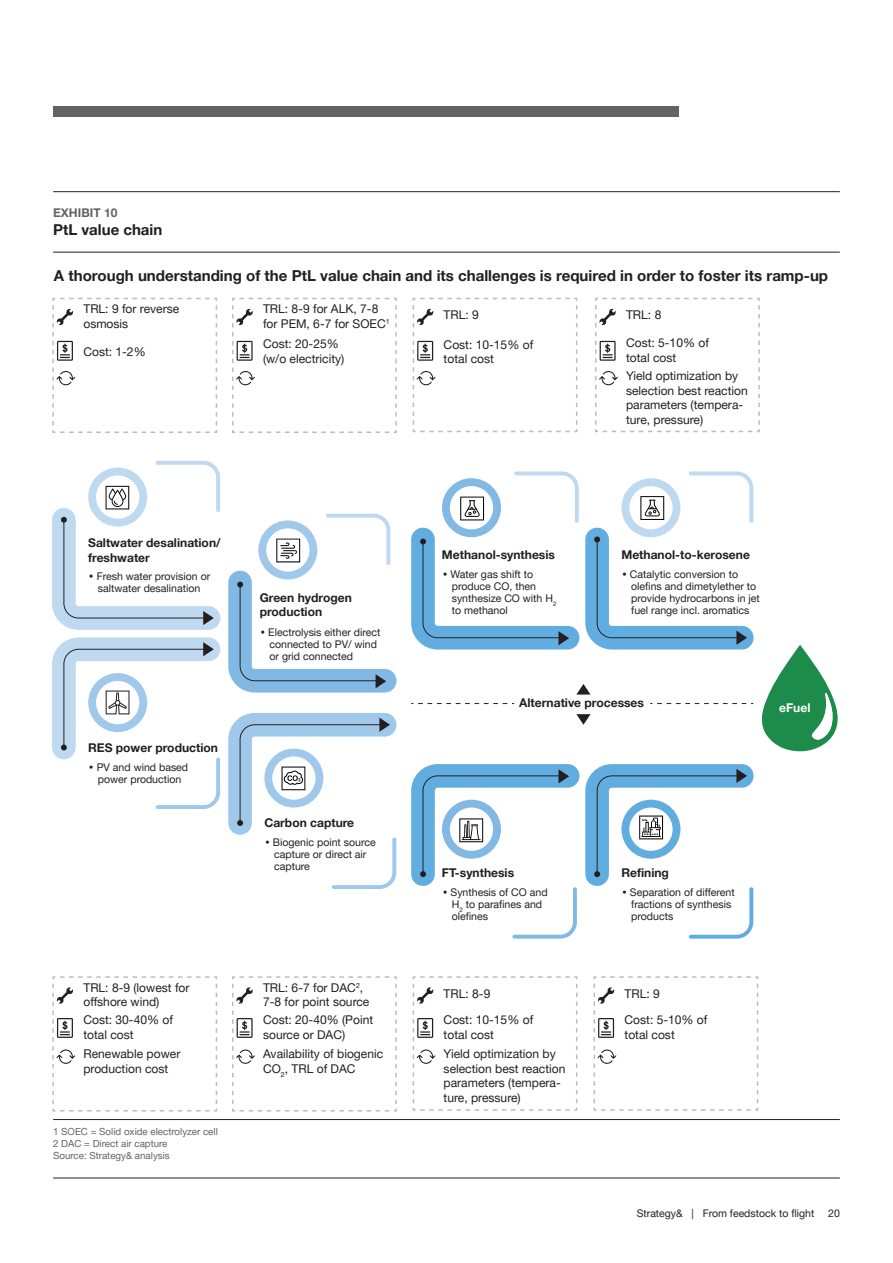
<style>
.page{position:relative;width:893px;height:1263px;background:#fff}
.page>*{position:absolute;margin:0;border:0;box-sizing:border-box;transform-origin:0 0}
.t1{font:700 15.15px "Helvetica Neue LT Pro";color:#231f20}
.White_BG_Exhibit_Tit{font:700 15px "Helvetica Neue LT Pro";color:#231f20}
.t2{font:12px/14.5px "Helvetica Neue LT Pro";color:#231f20}
.t3{font:700 12px/14.5px "Helvetica Neue LT Pro";color:#231f20}
.t4{font:700 12px "Helvetica Neue LT Pro";color:#636366}
.t5{font:700 12px "Helvetica Neue LT Pro";color:#fff}
.t6{font:10.5px/12px "Helvetica Neue LT Pro";color:#231f20}
.White_BG_Footnotes_6{font:9.75px/12px "Helvetica Neue LT Pro";color:#636366}
</style>
<div class="page">
<div style="left:53px;top:106px;width:626px;height:11px;background:#636366"></div>
<hr style="left:53px;top:1119px;width:787px;height:1px;background:#231f20">
<hr style="left:53px;top:1177px;width:787px;height:1px;background:#231f20">
<hr style="left:53px;top:191px;width:787px;height:1px;background:#231f20">
<hr style="left:53px;top:252px;width:787px;height:1px;background:#231f20">
<svg style="left:761px;top:645px;width:77px;height:107px"></svg>
<svg style="left:585px;top:764px;width:169px;height:175px"></svg>
<svg style="left:52px;top:461px;width:168px;height:169px"></svg>
<svg style="left:52px;top:976px;width:166px;height:136px"></svg>
<svg style="left:232px;top:976px;width:165px;height:136px"></svg>
<svg style="left:412px;top:976px;width:166px;height:135px"></svg>
<svg style="left:593px;top:976px;width:166px;height:135px"></svg>
<svg style="left:52px;top:297px;width:166px;height:136px"></svg>
<svg style="left:232px;top:297px;width:165px;height:136px"></svg>
<svg style="left:412px;top:297px;width:166px;height:136px"></svg>
<svg style="left:595px;top:297px;width:165px;height:136px"></svg>
<svg style="left:52px;top:637px;width:168px;height:172px"></svg>
<svg style="left:585px;top:471px;width:169px;height:178px"></svg>
<svg style="left:411px;top:471px;width:168px;height:178px"></svg>
<svg style="left:228px;top:514px;width:168px;height:178px"></svg>
<svg style="left:411px;top:764px;width:168px;height:175px"></svg>
<svg style="left:577px;top:684px;width:13px;height:10px"></svg>
<svg style="left:576px;top:714px;width:14px;height:11px"></svg>
<svg style="left:228px;top:713px;width:168px;height:176px"></svg>
<svg style="left:411px;top:703px;width:103px;height:1px"></svg>
<svg style="left:650px;top:703px;width:103px;height:1px"></svg>
<p class="t4" style="left:53px;top:205px;width:66px">Exhi bit 10</p>
<p class="White_BG_Exhibit_Tit" style="left:53px;top:220px;width:111px">PtL value chain</p>
<p class="t1" style="left:54px;top:266px;width:776px">A thorough understanding of the PtL value chain and its challenges is required in order to foster its ramp-up</p>
<p class="t2" style="left:83px;top:302px;width:97px">TRL: 9 for reverse osmosis</p>
<p class="t2" style="left:83px;top:344px;width:64px">Cost: 1-2%</p>
<p class="t2" style="left:263px;top:302px;width:128px">TRL: 8-9 for ALK, 7-8 for PEM, 6-7 for SOEC<sup>1</sup></p>
<p class="t2" style="left:263px;top:336px;width:83px">Cost: 20-25% (w/o electricity)</p>
<p class="t3" style="left:88px;top:535px;width:134px">Saltwater desalination/ freshwater</p>
<p class="t6" style="left:89px;top:570px;width:123px;text-align:center">• Fresh water provision or saltwater desalination</p>
<p class="t3" style="left:88px;top:740px;width:131px">RES power production</p>
<p class="t6" style="left:89px;top:761px;width:101px;text-align:center">• PV and wind based power production</p>
<p class="t3" style="left:260px;top:590px;width:94px">Green hydrogen production</p>
<p class="t6" style="left:269px;top:625px;width:112px;text-indent:-9px">• Electrolysis either direct connected to PV/ wind or grid connected</p>
<p class="t3" style="left:264px;top:815px;width:91px">Carbon capture</p>
<p class="t6" style="left:274px;top:836px;width:103px;text-indent:-9px">• Biogenic point source capture or direct air capture</p>
<p class="t2" style="left:83px;top:980px;width:108px">TRL: 8-9 (lowest for offshore wind)</p>
<p class="t2" style="left:83px;top:1012px;width:91px">Cost: 30-40% of total cost</p>
<p class="t2" style="left:263px;top:980px;width:108px">TRL: 6-7 for DAC<sup>2</sup>,<br>7-8 for point source</p>
<p class="t2" style="left:263px;top:1012px;width:112px">Cost: 20-40% (Point source or DAC)</p>
<p class="t2" style="left:83px;top:1046px;width:98px">Renewable power production cost</p>
<p class="t2" style="left:263px;top:1046px;width:122px">Availability of biogenic<br>CO<sub>2</sub>, TRL of DAC</p>
<p class="White_BG_Footnotes_6" style="left:53px;top:1125px;width:166px">1 SOEC = Solid oxide electrolyzer cell<br>2 DAC = Direct air capture<br>Source: Strategy&amp; analysis</p>
<p class="t2" style="left:444px;top:308px;width:37px">TRL: 9</p>
<p class="t2" style="left:444px;top:337px;width:91px">Cost: 10-15% of total cost</p>
<p class="t2" style="left:626px;top:308px;width:37px">TRL: 8</p>
<p class="t2" style="left:626px;top:335px;width:84px">Cost: 5-10% of total cost</p>
<p class="t2" style="left:626px;top:368px;width:123px">Yield optimization by selection best reaction parameters (tempera&shy;ture, pressure)</p>
<p class="t3" style="left:442px;top:548px;width:115px">Methanol-synthesis</p>
<p class="t6" style="left:452px;top:568px;width:106px;text-indent:-9px">• Water gas shift to produce CO, then synthesize CO with H<sub>2 </sub>to methanol</p>
<p class="t3" style="left:621px;top:548px;width:130px">Methanol-to-kerosene</p>
<p class="t6" style="left:631px;top:568px;width:130px;text-indent:-9px">• Catalytic conversion to olefins and dimetylether to provide hydrocarbons in jet fuel range incl. aromatics</p>
<p class="t3" style="left:519px;top:695px;width:126px">Alternative processes</p>
<p class="t5" style="left:779px;top:700px;width:33px">eFuel</p>
<p class="t3" style="left:442px;top:865px;width:74px">FT-synthesis</p>
<p class="t6" style="left:452px;top:886px;width:97px;text-indent:-9px">• Synthesis of CO and<br>H<sub>2</sub> to parafines and olefines</p>
<p class="t2" style="left:444px;top:986px;width:48px">TRL: 8-9</p>
<p class="t2" style="left:444px;top:1012px;width:91px">Cost: 10-15% of total cost</p>
<p class="t2" style="left:444px;top:1046px;width:123px">Yield optimization by selection best reaction parameters (tempera&shy;ture, pressure)</p>
<p class="t3" style="left:621px;top:865px;width:49px">Refining</p>
<p class="t6" style="left:631px;top:886px;width:105px;text-indent:-9px">• Separation of different fractions of synthesis products</p>
<p class="t2" style="left:624px;top:980px;width:84px;line-height:26.4px">TRL: 9<br>Cost: 5-10% of</p>
<p class="t2" style="left:624px;top:1027px;width:52px">total cost</p>
<p class="t6" style="left:637px;top:1207px;width:179px">Strategy&amp; | From feedstock to flight</p>
<p class="t6" style="left:828px;top:1207px;width:13px">20</p>
</div>
